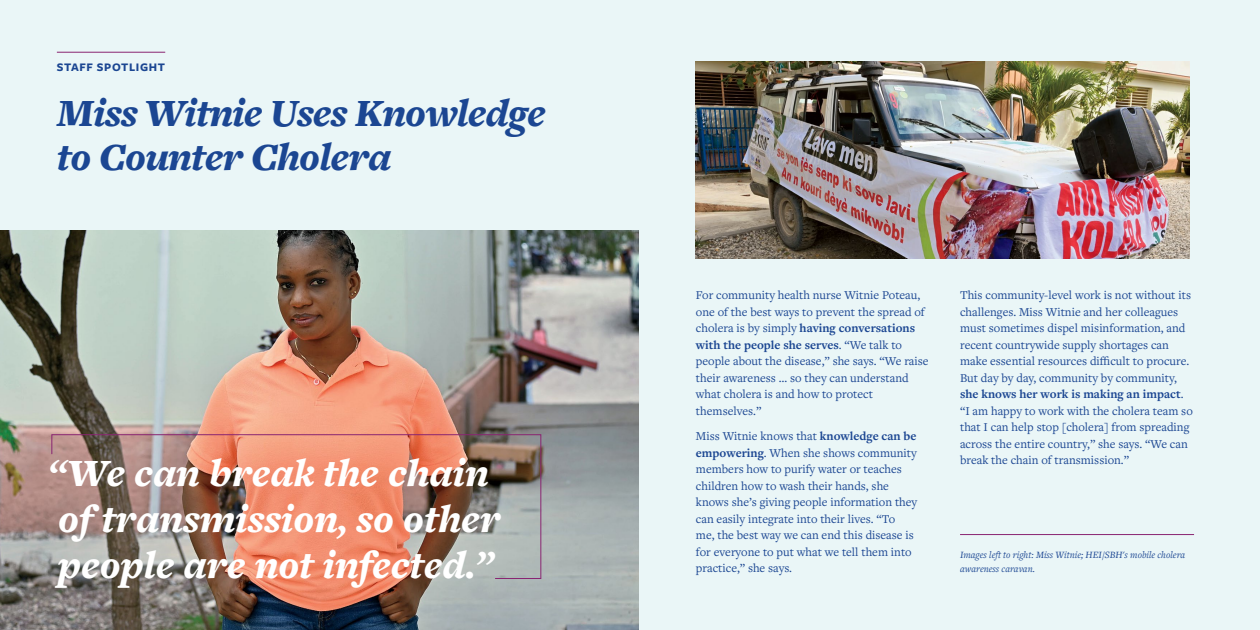
<style>
.page{position:relative;width:1260px;height:630px;background:#fff}
.page>*{position:absolute;margin:0;border:0;box-sizing:border-box;transform-origin:0 0}
.pull_quote{font:italic 900 40px/46px "Freight Text Pro";color:#fff}
.h2_blue{font:italic 900 40px/44px "Freight Text Pro";letter-spacing:-.02em;color:#1b4692}
.body_copy{font:12.5px/16.5px "Freight Text Pro";color:#1b4692}
.overline{font:700 12px "Freight Sans Pro";letter-spacing:.05em;color:#1b4692}
.photo_caption_blue{font:italic 10px/14px "Freight Text Pro";color:#1b4692}
.s1{font-weight:700}
</style>
<div class="page">
<div style="left:0;top:0;width:639px;height:630px;background:#eaf6f7"></div>
<div style="left:621px;top:0;width:639px;height:630px;background:#eaf6f7"></div>
<img style="left:696px;top:61px;width:494px;height:198px">
<img style="left:0;top:230px;width:639px;height:400px">
<hr style="left:57px;top:52px;width:108px;height:1px;background:#892471">
<img style="left:51px;top:434px;width:491px;height:146px">
<hr style="left:960px;top:534px;width:234px;height:1px;background:#892471">
<p class="overline" style="left:57px;top:59px;width:110px">STAFF SPOTLIGHT</p>
<p class="h2_blue" style="left:57px;top:90px;width:490px">Miss Witnie Uses Knowledge to Counter Cholera</p>
<p class="pull_quote" style="left:48px;top:449px;width:454px">“We can break the chain of transmission, so other people are not infected.”</p>
<p class="body_copy" style="left:696px;top:287px;width:234px">For community health nurse Witnie Poteau, one of the best ways to prevent the spread of cholera is by simply <span class="s1">having conversations with the people she serves</span>. “We talk to people about the disease,” she says. “We raise their awareness … so they can understand what cholera is and how to protect themselves.”</p>
<p class="body_copy" style="left:696px;top:428px;width:223px">Miss Witnie knows that <span class="s1">knowledge can be empowering</span>. When she shows community members how to purify water or teaches children how to wash their hands, she knows she’s giving people information they can easily integrate into their lives. “To<br>me, the best way we can end this disease is for everyone to put what we tell them into practice,” she says.</p>
<p class="body_copy" style="left:960px;top:287px;width:234px">This community-level work is not without its challenges. Miss Witnie and her colleagues must sometimes dispel misinformation, and recent countrywide supply shortages can make essential resources difficult to procure.<br>But day by day, community by community, <span class="s1">she knows her work is making an impact</span>. “I am happy to work with the cholera team so that I can help stop [cholera] from spreading across the entire country,” she says. “We can break the chain of transmission.”</p>
<p class="photo_caption_blue" style="left:960px;top:547px;width:227px">Images left to right: Miss Witnie; HEI/SBH's mobile cholera awareness caravan.</p>
</div>
